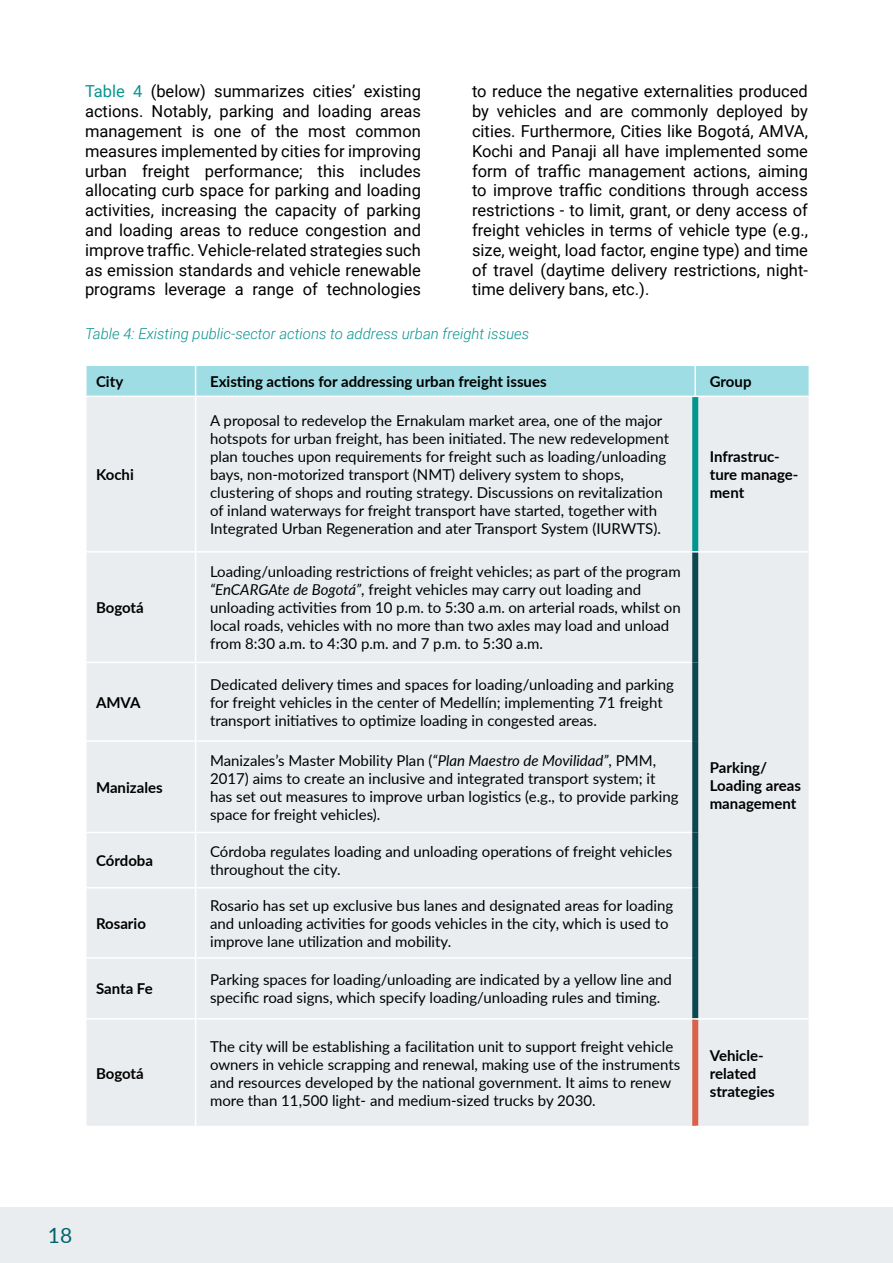
<style>
.page{position:relative;width:893px;height:1263px;background:#fff}
.page>*{position:absolute;margin:0;border:0;box-sizing:border-box;transform-origin:0 0}
.t1{font:21px "Lato";color:#00646c}
.t2{font:16.5px/19.8px "Roboto";color:#000;text-align:justify}
.t3{font:15px/18px "Lato";color:#000}
.t4{font:700 15px/18px "Lato";color:#000}
.t5{font:italic 300 15px "Roboto";color:#08958f}
.s1{color:#08958f}
.s2{font-style:italic}
</style>
<div class="page">
<div style="left:0;top:1208px;width:893px;height:55px;background:#eaedef"></div>
<div style="left:87px;top:366px;width:722px;height:30px;background:#9fdde4"></div>
<div style="left:87px;top:397px;width:722px;height:729px;background:#eaedef"></div>
<hr style="left:195px;top:366px;width:1px;height:30px;background:#fff">
<hr style="left:694px;top:366px;width:2px;height:30px;background:#fff">
<hr style="left:195px;top:397px;width:1px;height:154px;background:#fff">
<hr style="left:85px;top:551px;width:111px;height:2px;background:#fff">
<hr style="left:196px;top:551px;width:499px;height:2px;background:#fff">
<hr style="left:195px;top:553px;width:1px;height:109px;background:#fff">
<hr style="left:85px;top:662px;width:111px;height:1px;background:#fff">
<hr style="left:196px;top:662px;width:496px;height:1px;background:#fff">
<hr style="left:195px;top:663px;width:1px;height:77px;background:#fff">
<hr style="left:85px;top:740px;width:111px;height:2px;background:#fff">
<hr style="left:196px;top:740px;width:496px;height:2px;background:#fff">
<hr style="left:195px;top:742px;width:1px;height:90px;background:#fff">
<hr style="left:85px;top:832px;width:111px;height:1px;background:#fff">
<hr style="left:196px;top:832px;width:496px;height:1px;background:#fff">
<hr style="left:195px;top:833px;width:1px;height:54px;background:#fff">
<hr style="left:85px;top:887px;width:111px;height:1px;background:#fff">
<hr style="left:196px;top:887px;width:496px;height:1px;background:#fff">
<hr style="left:195px;top:888px;width:1px;height:69px;background:#fff">
<hr style="left:85px;top:957px;width:111px;height:2px;background:#fff">
<hr style="left:196px;top:957px;width:496px;height:2px;background:#fff">
<hr style="left:195px;top:959px;width:1px;height:59px;background:#fff">
<hr style="left:85px;top:1018px;width:111px;height:1px;background:#fff">
<hr style="left:196px;top:1018px;width:499px;height:1px;background:#fff">
<hr style="left:195px;top:1019px;width:1px;height:107px;background:#fff">
<div style="left:692px;top:397px;width:6px;height:154px;background:#00958f"></div>
<div style="left:692px;top:1019px;width:6px;height:107px;background:#da6149"></div>
<hr style="left:695px;top:551px;width:115px;height:2px;background:#fff">
<hr style="left:695px;top:1018px;width:115px;height:1px;background:#fff">
<div style="left:692px;top:553px;width:6px;height:109px;background:#0c4751"></div>
<div style="left:692px;top:662px;width:6px;height:79px;background:#0c4751"></div>
<div style="left:692px;top:741px;width:6px;height:91px;background:#0c4751"></div>
<div style="left:692px;top:832px;width:6px;height:56px;background:#0c4751"></div>
<div style="left:692px;top:888px;width:6px;height:70px;background:#0c4751"></div>
<div style="left:692px;top:958px;width:6px;height:60px;background:#0c4751"></div>
<p class="t2" style="left:85px;top:81px;width:337px"><span class="s1">Table 4</span> (below) summarizes cities’ existing actions. Notably, parking and loading areas management is one of the most common measures implemented by cities for improving urban freight performance; this includes allocating curb space for parking and loading activities, increasing the capacity of parking and loading areas to reduce congestion and improve traffic. Vehicle-related strategies such as emission standards and vehicle renewable programs leverage a range of technologies</p>
<p class="t2" style="left:472px;top:81px;width:337px">to reduce the negative externalities produced by vehicles and are commonly deployed by cities. Furthermore, Cities like Bogotá, AMVA, Kochi and Panaji all have implemented some form of traffic management actions, aiming to improve traffic conditions through access restrictions - to limit, grant, or deny access of freight vehicles in terms of vehicle type (e.g., size, weight, load factor, engine type) and time of travel (daytime delivery restrictions, night&shy;time delivery bans, etc.).</p>
<p class="t5" style="left:85px;top:323px;width:446px">Table 4: Existing public-sector actions to address urban freight issues</p>
<p class="t4" style="left:96px;top:372px;width:29px">City</p>
<p class="t4" style="left:210px;top:372px;width:338px">Existing actions for addressing urban freight issues</p>
<p class="t4" style="left:710px;top:372px;width:43px">Group</p>
<p class="t4" style="left:96px;top:465px;width:39px">Kochi</p>
<p class="t4" style="left:96px;top:598px;width:49px">Bogotá</p>
<p class="t4" style="left:96px;top:693px;width:46px">AMVA</p>
<p class="t4" style="left:96px;top:778px;width:68px">Manizales</p>
<p class="t3" style="left:210px;top:411px;width:460px">A proposal to redevelop the Ernakulam market area, one of the major hotspots for urban freight, has been initiated. The new redevelopment plan touches upon requirements for freight such as loading/unloading bays, non-motorized transport (NMT) delivery system to shops, clustering of shops and routing strategy. Discussions on revitalization of inland waterways for freight transport have started, together with Integrated Urban Regeneration and ater Transport System (IURWTS).</p>
<p class="t3" style="left:210px;top:562px;width:472px">Loading/unloading restrictions of freight vehicles; as part of the program <span class="s2">“EnCARGAte de Bogotá”</span>, freight vehicles may carry out loading and unloading activities from 10 p.m. to 5:30 a.m. on arterial roads, whilst on local roads, vehicles with no more than two axles may load and unload from 8:30 a.m. to 4:30 p.m. and 7 p.m. to 5:30 a.m.</p>
<p class="t3" style="left:210px;top:675px;width:465px">Dedicated delivery times and spaces for loading/unloading and parking for freight vehicles in the center of Medellín; implementing 71 freight transport initiatives to optimize loading in congested areas.</p>
<p class="t3" style="left:210px;top:751px;width:470px">Manizales’s Master Mobility Plan (<span class="s2">“Plan Maestro de Movilidad”</span>, PMM, 2017) aims to create an inclusive and integrated transport system; it has set out measures to improve urban logistics (e.g., to provide parking space for freight vehicles).</p>
<p class="t4" style="left:96px;top:851px;width:58px">Córdoba</p>
<p class="t3" style="left:210px;top:842px;width:464px">Córdoba regulates loading and unloading operations of freight vehicles throughout the city.</p>
<p class="t4" style="left:96px;top:914px;width:51px">Rosario</p>
<p class="t3" style="left:210px;top:896px;width:465px">Rosario has set up exclusive bus lanes and designated areas for loading and unloading activities for goods vehicles in the city, which is used to improve lane utilization and mobility.</p>
<p class="t4" style="left:96px;top:979px;width:58px">Santa Fe</p>
<p class="t3" style="left:210px;top:970px;width:463px">Parking spaces for loading/unloading are indicated by a yellow line and specific road signs, which specify loading/unloading rules and timing.</p>
<p class="t4" style="left:710px;top:447px;width:90px">Infrastruc&shy;ture manage&shy;ment</p>
<p class="t4" style="left:710px;top:758px;width:93px">Parking/<br>Loading areas management</p>
<p class="t4" style="left:96px;top:1063px;width:49px">Bogotá</p>
<p class="t3" style="left:210px;top:1037px;width:472px">The city will be establishing a facilitation unit to support freight vehicle owners in vehicle scrapping and renewal, making use of the instruments and resources developed by the national government. It aims to renew more than 11,500 light- and medium-sized trucks by 2030.</p>
<p class="t4" style="left:710px;top:1045px;width:67px">Vehicle&shy;related strategies</p>
<h1 class="t1" style="left:48px;top:1220px;width:26px">18</h1>
</div>
